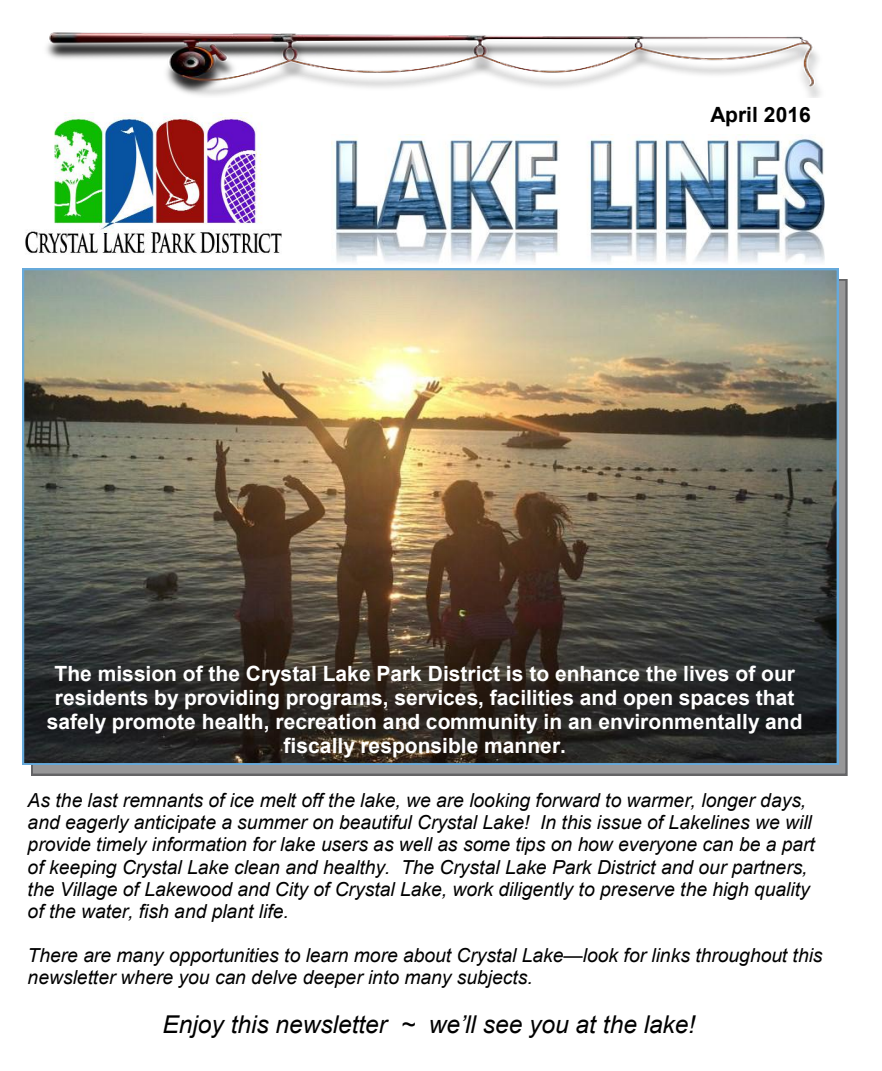
<style>
.page{position:relative;width:882px;height:1071px;background:#fff}
.page>*{position:absolute;margin:0;border:0;box-sizing:border-box;transform-origin:0 0}
.t1{font:italic 24.5px "Arial";color:#000}
.t2{font:700 21px/24.2px "Arial";color:#fff;text-align:center}
.t3{font:700 21px "Arial";letter-spacing:.005em;color:#000}
.t4{font:italic 19.25px/22.2px "Arial";color:#000}
</style>
<div class="page">
<img style="left:25px;top:113px;width:257px;height:141px">
<img style="left:31px;top:279px;width:816px;height:496px">
<img style="left:22px;top:269px;width:816px;height:496px">
<img style="left:46px;top:32px;width:775px;height:66px">
<img style="left:331px;top:134px;width:493px;height:128px">
<p class="t3" style="left:710px;top:101px;width:102px">April 2016</p>
<p class="t2" style="left:47px;top:662px;width:757px">The mission of the Crystal Lake Park District is to enhance the lives of our residents by providing programs, services, facilities and open spaces that safely promote health, recreation and community in an environmentally and fiscally responsible manner.</p>
<p class="t4" style="left:28px;top:789px;width:789px">As the last remnants of ice melt off the lake, we are looking forward to warmer, longer days, and eagerly anticipate a summer on beautiful Crystal Lake! In this issue of Lakelines we will provide timely information for lake users as well as some tips on how everyone can be a part of keeping Crystal Lake clean and healthy. The Crystal Lake Park District and our partners, the Village of Lakewood and City of Crystal Lake, work diligently to preserve the high quality of the water, fish and plant life.</p>
<p class="t4" style="left:28px;top:944px;width:797px">There are many opportunities to learn more about Crystal Lake—look for links throughout this newsletter where you can delve deeper into many subjects.</p>
<p class="t1" style="left:162px;top:1009px;width:534px">Enjoy this newsletter ~ we’ll see you at the lake!</p>
</div>
